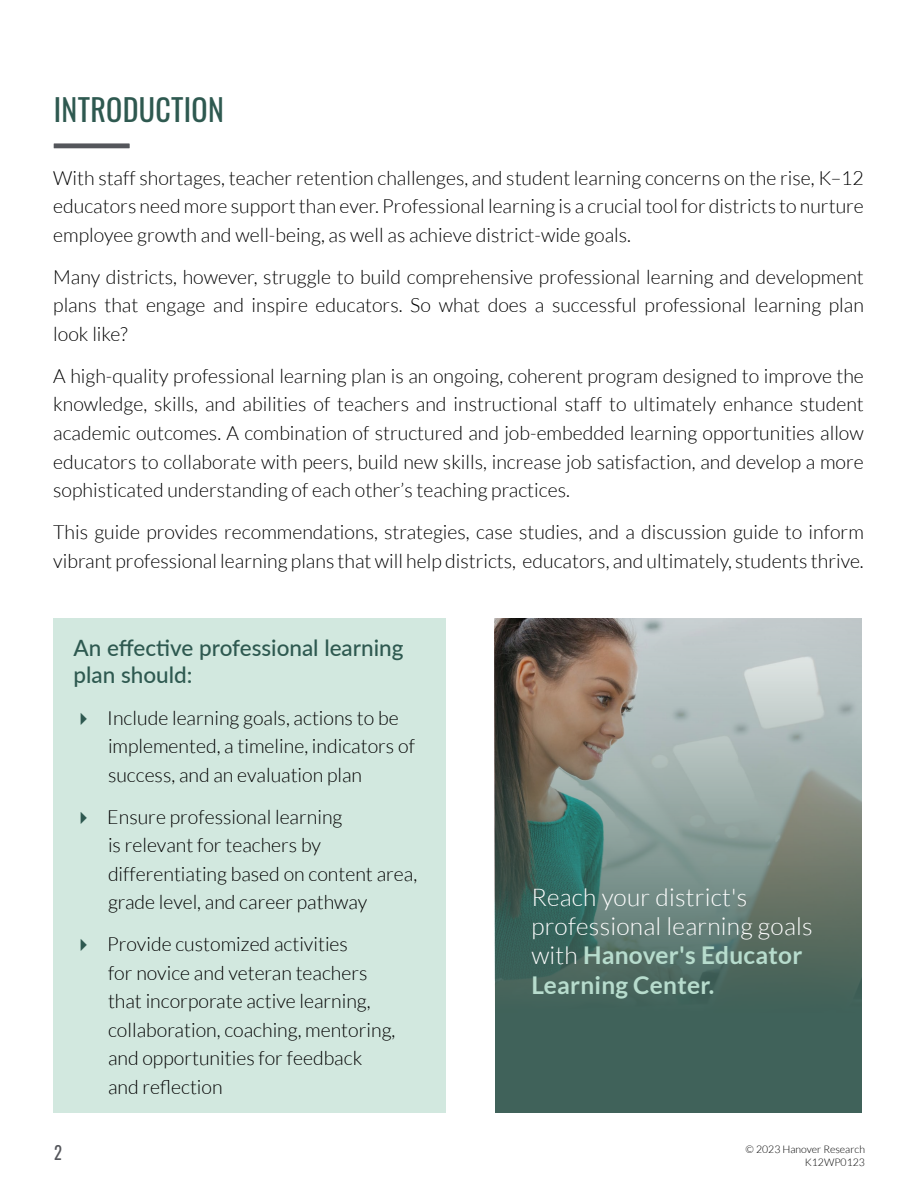
<style>
.page{position:relative;width:918px;height:1188px;background:#fff}
.page>*{position:absolute;margin:0;border:0;box-sizing:border-box;transform-origin:0 0}
.t1{font:30px "Oswald";letter-spacing:.01em;color:#2e5950}
.t2{font:300 24.45px/29.4px "Lato";letter-spacing:.01em;color:#fff}
.t3{font:500 22.5px/27px "Lato";color:#2e5950}
.t4{font:300 19.5px/28.5px "Lato";color:#000}
.t5{font:18.15px "Oswald";color:#54565b;scale:.91 1}
.t6{font:300 10.5px/12.6px "Lato";color:#000;text-align:right}
.s1{font-weight:700;color:#b7dccd}
</style>
<div class="page">
<hr style="left:54px;top:144px;width:75px;height:4px;background:#54565b">
<div style="left:53px;top:618px;width:393px;height:495px;background:#d2e8df"></div>
<div style="left:495px;top:618px;width:366px;height:495px;background:#40625a"></div>
<img style="left:495px;top:618px;width:366px;height:370px">
<h1 class="t1" style="left:54px;top:83px;width:172px">INTRODUCTION</h1>
<p class="t4" style="left:53px;top:164px;width:812px;text-align:justify">With staff shortages, teacher retention challenges, and student learning concerns on the rise, K–12 educators need more support than ever. Professional learning is a crucial tool for districts to nurture employee growth and well-being, as well as achieve district-wide goals.</p>
<p class="t4" style="left:53px;top:263px;width:812px;text-align:justify">Many districts, however, struggle to build comprehensive professional learning and development plans that engage and inspire educators. So what does a successful professional learning plan look like?</p>
<p class="t4" style="left:53px;top:362px;width:812px;text-align:justify">A high-quality professional learning plan is an ongoing, coherent program designed to improve the knowledge, skills, and abilities of teachers and instructional staff to ultimately enhance student academic outcomes. A combination of structured and job-embedded learning opportunities allow educators to collaborate with peers, build new skills, increase job satisfaction, and develop a more sophisticated understanding of each other’s teaching practices.</p>
<p class="t4" style="left:53px;top:518px;width:812px">This guide provides recommendations, strategies, case studies, and a discussion guide to inform vibrant professional learning plans that will help districts, educators, and ultimately, students thrive.</p>
<p class="t3" style="left:74px;top:633px;width:331px">An effective professional learning plan should:</p>
<p class="t4" style="left:107px;top:703px;width:309px">Include learning goals, actions to be implemented, a timeline, indicators of success, and an evaluation plan</p>
<p class="t4" style="left:107px;top:802px;width:311px">Ensure professional learning<br>is relevant for teachers by differentiating based on content area, grade level, and career pathway</p>
<p class="t4" style="left:107px;top:930px;width:290px">Provide customized activities<br>for novice and veteran teachers that incorporate active learning, collaboration, coaching, mentoring, and opportunities for feedback and reflection</p>
<p class="t5" style="left:54px;top:1136px;width:10px">2</p>
<p class="t2" style="left:531px;top:882px;width:283px">Reach your district's professional learning goals with <span class="s1">Hanover's Educator<br>Learning Center.</span></p>
<p class="t6" style="left:746px;top:1143px;width:121px">© 2023 Hanover Research<br>K12WP0123</p>
</div>
